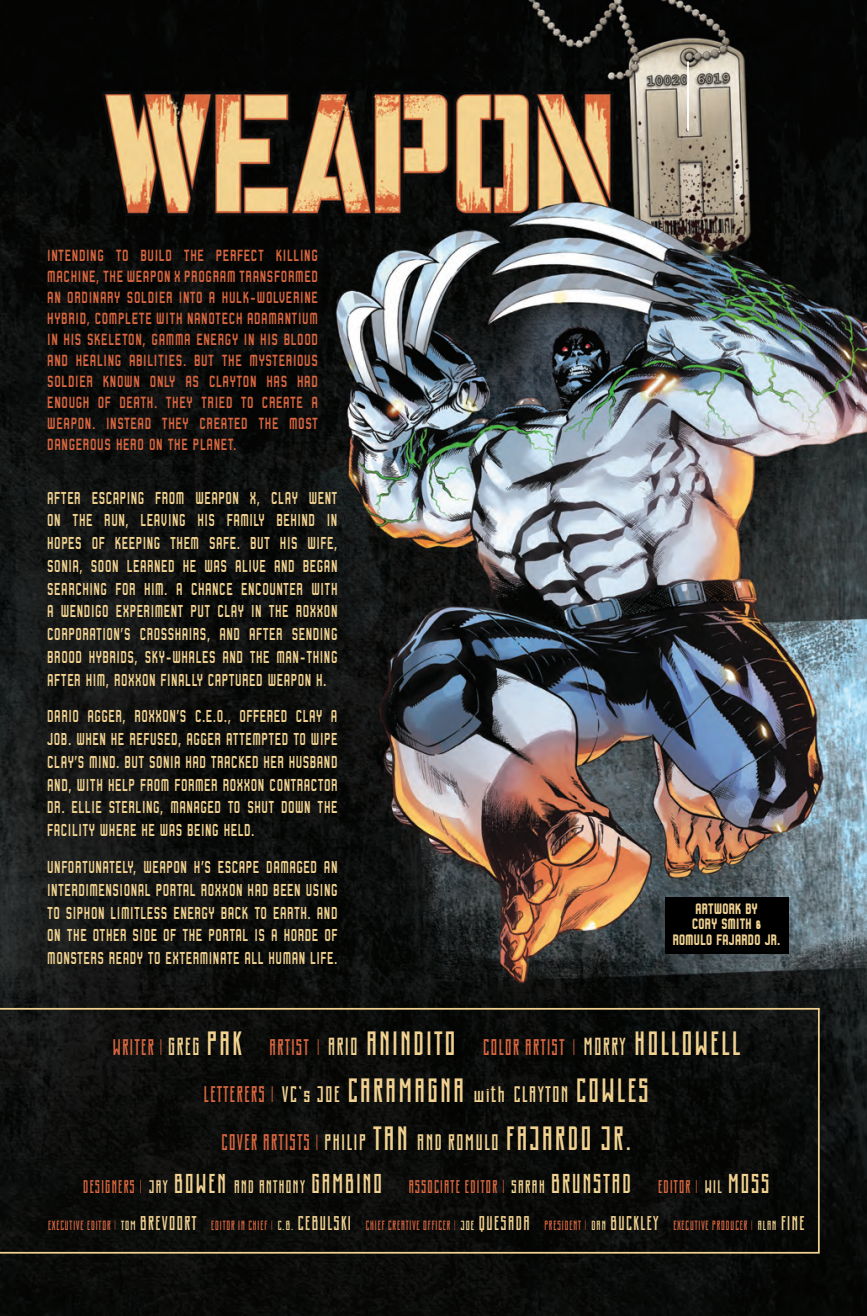
<style>
.page{position:relative;width:867px;height:1316px;background:#fff}
.page>*{position:absolute;margin:0;border:0;box-sizing:border-box;transform-origin:0 0}
.t1{font:23.28px "Why Square LT Std";letter-spacing:.075em;color:#d9663f;scale:.91 1}
.t2{font:23.1px/47.4px "Why Square LT Std";letter-spacing:.075em;color:#f1d290;text-align:center}
.t3{font:18.9px "Why Square LT Std";letter-spacing:.075em;color:#d9663f;scale:.91 1}
.t4{font:700 17.5px/22.8px "Kaliber Com";letter-spacing:.03em;color:#f1d290;text-align:justify;scale:.75 1}
.t5{font:700 16.45px/21px "Kaliber Com";letter-spacing:.04em;color:#d9663f;text-align:justify;scale:.8 1}
.t6{font:900 15.4px/15.8px "Kaliber Com";letter-spacing:.02em;color:#f1d290;text-align:center;scale:.8 1}
.t7{font:13.83px "Why Square LT Std";letter-spacing:.075em;color:#d9663f;scale:.91 1}
.s1{font-weight:100;font-size:23.1px}
.s2{font-size:25.38px;color:#f1d290}
.s3{font-size:34.65px;color:#f1d290}
.s4{font-size:23.28px;color:#d9663f}
.s5{font-weight:100;color:#d9663f}
.s6{font-size:34.65px}
.s7{font-weight:100;font-size:19.25px}
.s8{font-size:18.72px;color:#f1d290}
.s9{font-size:28px;color:#f1d290}
.s10{font-weight:100}
.s11{font-size:13.65px;color:#f1d290}
.s12{font-size:20.47px;color:#f1d290}
</style>
<div class="page">
<img style="left:0;top:0;width:866px;height:1315px">
<hr style="left:687px;top:61px;width:1px;height:70px;background:#fff">
<svg style="left:0;top:1007px;width:819px;height:246px;background:#0e0f0c"></svg>
<div style="left:664px;top:896px;width:124px;height:57px;background:#000001"></div>
<p class="t5" style="left:47px;top:244px;width:340px">INTENDING TO BUILD THE PERFECT KILLING MACHINE, THE WEAPON X PROGRAM TRANSFORMED AN ORDINARY SOLDIER INTO A HULK-WOLVERINE HYBRID, COMPLETE WITH NANOTECH ADAMANTIUM IN HIS SKELETON, GAMMA ENERGY IN HIS BLOOD AND HEALING ABILITIES. BUT THE MYSTERIOUS SOLDIER KNOWN ONLY AS CLAYTON HAS HAD ENOUGH OF DEATH. THEY TRIED TO CREATE A WEAPON. INSTEAD THEY CREATED THE MOST DANGEROUS HERO ON THE PLANET.</p>
<p class="t4" style="left:47px;top:485px;width:388px">AFTER ESCAPING FROM WEAPON X, CLAY WENT ON THE RUN, LEAVING HIS FAMILY BEHIND IN HOPES OF KEEPING THEM SAFE. BUT HIS WIFE, SONIA, SOON LEARNED HE WAS ALIVE AND BEGAN SEARCHING FOR HIM. A CHANCE ENCOUNTER WITH A WENDIGO EXPERIMENT PUT CLAY IN THE ROXXON CORPORATION’S CROSSHAIRS, AND AFTER SENDING BROOD HYBRIDS, SKY-WHALES AND THE MAN-THING AFTER HIM, ROXXON FINALLY CAPTURED WEAPON H.</p>
<p class="t4" style="left:47px;top:704px;width:388px">DARIO AGGER, ROXXON’S C.E.O., OFFERED CLAY A JOB. WHEN HE REFUSED, AGGER ATTEMPTED TO WIPE CLAY’S MIND. BUT SONIA HAD TRACKED HER HUSBAND AND, WITH HELP FROM FORMER ROXXON CONTRACTOR DR. ELLIE STERLING, MANAGED TO SHUT DOWN THE FACILITY WHERE HE WAS BEING HELD.</p>
<p class="t4" style="left:47px;top:855px;width:388px">UNFORTUNATELY, WEAPON H’S ESCAPE DAMAGED AN INTERDIMENSIONAL PORTAL ROXXON HAD BEEN USING TO SIPHON LIMITLESS ENERGY BACK TO EARTH. AND ON THE OTHER SIDE OF THE PORTAL IS A HORDE OF MONSTERS READY TO EXTERMINATE ALL HUMAN LIFE.</p>
<p class="t6" style="left:672px;top:900px;width:136px">ARTWORK BY<br>CORY SMITH &amp;<br>ROMULO FAJARDO JR.</p>
<h1 class="t1" style="left:113px;top:1034px;width:690px">WRITER <span class="s1">|</span> <span class="s2">GREG</span> <span class="s3">PAK</span> ARTIST <span class="s1">|</span> <span class="s2">ARIO</span> <span class="s3">ANINDITO</span> COLOR ARTIST <span class="s1">|</span> <span class="s2">MORRY</span> <span class="s3">HOLLOWELL</span></h1>
<h2 class="t2" style="left:204px;top:1070px;width:446px"><span class="s4">LETTERERS</span> <span class="s5">|</span> VC’s JOE <span class="s6">CARAMAGNA</span> with CLAYTON <span class="s6">COWLES<br></span><span class="s4">COVER ARTISTS</span> <span class="s5">|</span> PHILIP <span class="s6">TAN</span> AND ROMULO <span class="s6">FAJARDO JR.</span></h2>
<p class="t3" style="left:83px;top:1176px;width:755px">DESIGNERS <span class="s7">|</span> <span class="s8">JAY</span> <span class="s9">BOWEN</span> <span class="s8">AND ANTHONY</span> <span class="s9">GAMBINO</span> ASSOCIATE EDITOR <span class="s7">|</span> <span class="s8">SARAH</span> <span class="s9">BRUNSTAD</span> EDITOR <span class="s7">|</span> <span class="s8">WIL</span> <span class="s9">MOSS</span></p>
<p class="t7" style="left:48px;top:1218px;width:832px">EXECUTIVE EDITOR <span class="s10">|</span> <span class="s11">TOM</span> <span class="s12">BREVOORT</span> EDITOR IN CHIEF <span class="s10">|</span> <span class="s11">C.B.</span> <span class="s12">CEBULSKI</span> CHIEF CREATIVE OFFICER <span class="s10">|</span> <span class="s11">JOE</span> <span class="s12">QUESADA</span> PRESIDENT <span class="s10">|</span> <span class="s11">DAN</span> <span class="s12">BUCKLEY</span> EXECUTIVE PRODUCER <span class="s10">|</span> <span class="s11">ALAN</span> <span class="s12">FINE</span></p>
</div>
